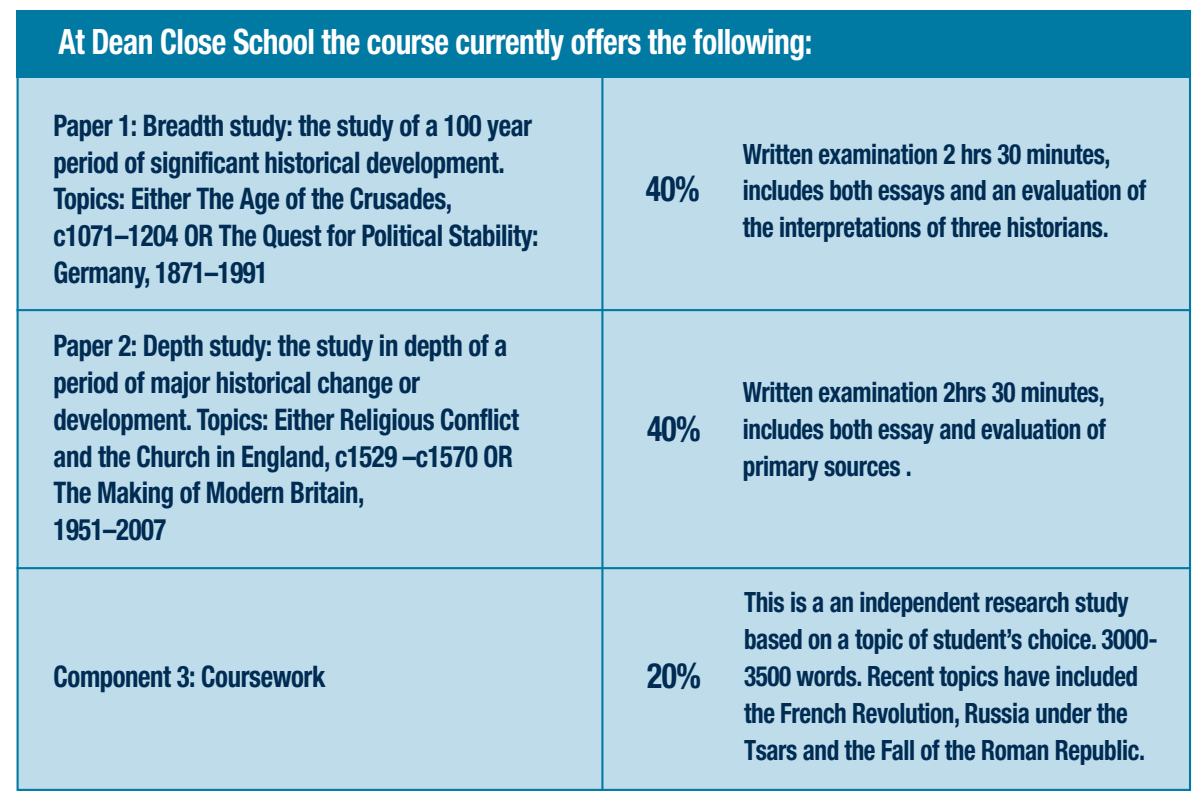
<style>
.page{position:relative;width:1201px;height:804px;background:#fff}
.page>*{position:absolute;margin:0;border:0;box-sizing:border-box;transform-origin:0 0}
.t1{font:700 condensed 35px "Helvetica Neue";letter-spacing:-.015em;color:#fff;scale:.9 1}
.t2{font:700 condensed 35px "Helvetica Neue";color:#002c53;scale:.9 1}
.t3{font:700 condensed 29.75px/36.8px "Helvetica Neue";letter-spacing:-.015em;color:#002c53;scale:.9 1}
.t4{font:700 condensed 28px/36.8px "Helvetica Neue";letter-spacing:-.015em;color:#002c53;scale:.9 1}
</style>
<div class="page">
<div style="left:19px;top:12px;width:1169px;height:776px;background:#bedcea"></div>
<div style="left:17px;top:10px;width:1174px;height:68px;background:#0079a3"></div>
<hr style="left:601px;top:73px;width:2px;height:718px;background:#0079a3">
<hr style="left:17px;top:309px;width:1174px;height:2px;background:#0079a3">
<hr style="left:17px;top:567px;width:1174px;height:2px;background:#0079a3">
<p class="t1" style="left:58px;top:29px;width:839px">At Dean Close School the course currently offers the following:</p>
<p class="t3" style="left:54px;top:109px;width:540px">Paper 1: Breadth study: the study of a 100 year period of significant historical development.<br>Topics: Either The Age of the Crusades, c1071–1204 OR The Quest for Political Stability:<br>Germany, 1871–1991</p>
<p class="t3" style="left:54px;top:330px;width:519px">Paper 2: Depth study: the study in depth of a period of major historical change or development. Topics: Either Religious Conflict and the Church in England, c1529 –c1570 OR The Making of Modern Britain,<br>1951–2007</p>
<p class="t3" style="left:54px;top:661px;width:303px">Component 3: Coursework</p>
<p class="t2" style="left:646px;top:175px;width:61px">40%</p>
<p class="t4" style="left:743px;top:138px;width:450px">Written examination 2 hrs 30 minutes, includes both essays and an evaluation of the interpretations of three historians.</p>
<p class="t2" style="left:647px;top:416px;width:61px">40%</p>
<p class="t4" style="left:743px;top:376px;width:405px;text-align:justify">Written examination 2hrs 30 minutes, includes both essay and evaluation of primary sources .</p>
<p class="t2" style="left:647px;top:663px;width:61px">20%</p>
<p class="t4" style="left:744px;top:586px;width:461px">This is a an independent research study based on a topic of student’s choice. 3000- 3500 words. Recent topics have included the French Revolution, Russia under the Tsars and the Fall of the Roman Republic.</p>
</div>
